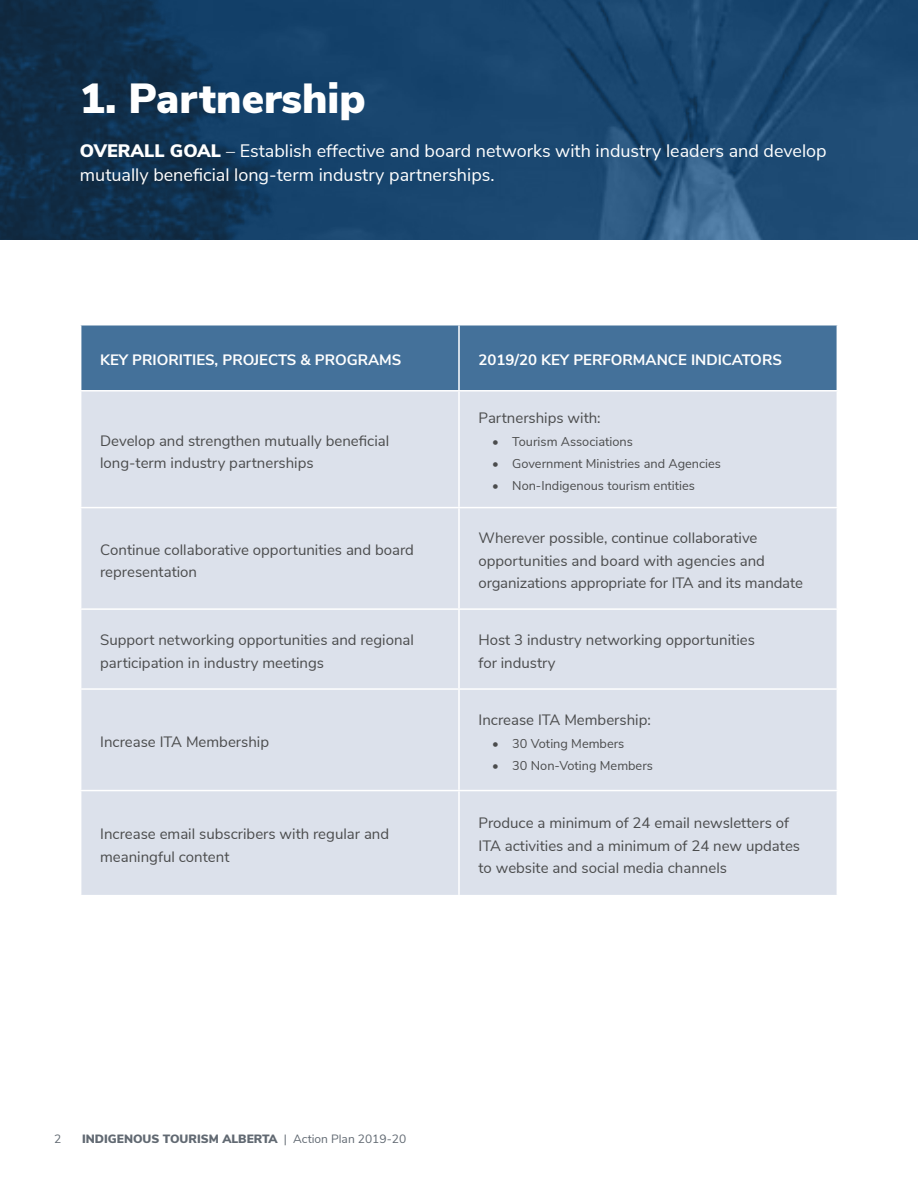
<style>
.page{position:relative;width:918px;height:1188px;background:#fff}
.page>*{position:absolute;margin:0;border:0;box-sizing:border-box;transform-origin:0 0}
.t1{font:900 42px "Nunito Sans";color:#fff}
.Intro_Paragraph_Subt{font:18px/24px "Nunito Sans";color:#fff}
.Body{font:15px/22.5px "Nunito Sans";color:#4b4c4d}
.CHART_-_h1{font:700 15px "Nunito Sans";color:#fff}
.t2{font:12.75px "Nunito Sans";color:#4b4c4d}
.t3{font:900 12px "Nunito Sans";color:#616972}
.t4{font:12px "Nunito Sans";color:#616972}
.s1{font-weight:900}
.s2{font-weight:400}
</style>
<div class="page">
<svg style="left:0;top:0;width:918px;height:240px;background:#184268"></svg>
<div style="left:81px;top:326px;width:756px;height:64px;background:#44719a"></div>
<div style="left:81px;top:392px;width:756px;height:503px;background:#dce1eb"></div>
<hr style="left:80px;top:507px;width:379px;height:1px;background:#fff">
<hr style="left:80px;top:608px;width:379px;height:2px;background:#fff">
<hr style="left:80px;top:688px;width:379px;height:2px;background:#fff">
<hr style="left:80px;top:790px;width:379px;height:1px;background:#fff">
<hr style="left:458px;top:392px;width:2px;height:115px;background:#fff">
<hr style="left:459px;top:507px;width:379px;height:1px;background:#fff">
<hr style="left:458px;top:508px;width:2px;height:100px;background:#fff">
<hr style="left:459px;top:608px;width:379px;height:2px;background:#fff">
<hr style="left:458px;top:610px;width:2px;height:78px;background:#fff">
<hr style="left:459px;top:688px;width:379px;height:2px;background:#fff">
<hr style="left:458px;top:690px;width:2px;height:100px;background:#fff">
<hr style="left:459px;top:790px;width:379px;height:1px;background:#fff">
<hr style="left:458px;top:791px;width:2px;height:104px;background:#fff">
<hr style="left:458px;top:326px;width:2px;height:64px;background:#fff">
<h1 class="t1" style="left:80px;top:67px;width:287px">1. Partnership</h1>
<p class="Intro_Paragraph_Subt" style="left:80px;top:138px;width:748px"><span class="s1">OVERALL GOAL</span> – Establish effective and board networks with industry leaders and develop mutually beneficial long-term industry partnerships.</p>
<h3 class="CHART_-_h1" style="left:100px;top:349px;width:303px">KEY PRIORITIES, PROJECTS &amp; PROGRAMS</h3>
<p class="CHART_-_h1" style="left:478px;top:349px;width:305px">2019/20 KEY PERFORMANCE INDICATORS</p>
<p class="Body" style="left:100px;top:428px;width:291px">Develop and strengthen mutually beneficial long-term industry partnerships</p>
<p class="Body" style="left:478px;top:406px;width:124px">Partnerships with:</p>
<p class="t2" style="left:492px;top:433px;width:142px">• Tourism Associations</p>
<p class="t2" style="left:492px;top:455px;width:231px">• Government Ministries and Agencies</p>
<p class="t2" style="left:492px;top:477px;width:205px">• Non-Indigenous tourism entities</p>
<p class="Body" style="left:100px;top:537px;width:315px">Continue collaborative opportunities and board representation</p>
<p class="Body" style="left:478px;top:526px;width:326px">Wherever possible, continue collaborative opportunities and board with agencies and organizations appropriate for ITA and its mandate</p>
<p class="Body" style="left:100px;top:628px;width:315px">Support networking opportunities and regional participation in industry meetings</p>
<p class="Body" style="left:478px;top:628px;width:278px">Host 3 industry networking opportunities for industry</p>
<p class="Body" style="left:100px;top:730px;width:170px">Increase ITA Membership</p>
<p class="Body" style="left:478px;top:707px;width:174px">Increase ITA Membership:</p>
<p class="t2" style="left:492px;top:734px;width:134px">• 30 Voting Members</p>
<p class="t2" style="left:492px;top:756px;width:162px">• 30 Non-Voting Members</p>
<p class="Body" style="left:100px;top:822px;width:291px">Increase email subscribers with regular and meaningful content</p>
<p class="Body" style="left:478px;top:811px;width:323px">Produce a minimum of 24 email newsletters of<br>ITA activities and a minimum of 24 new updates to website and social media channels</p>
<p class="t4" style="left:54px;top:1130px;width:9px">2</p>
<p class="t3" style="left:82px;top:1130px;width:326px">INDIGENOUS TOURISM ALBERTA <span class="s2">| Action Plan 2019-20</span></p>
</div>
